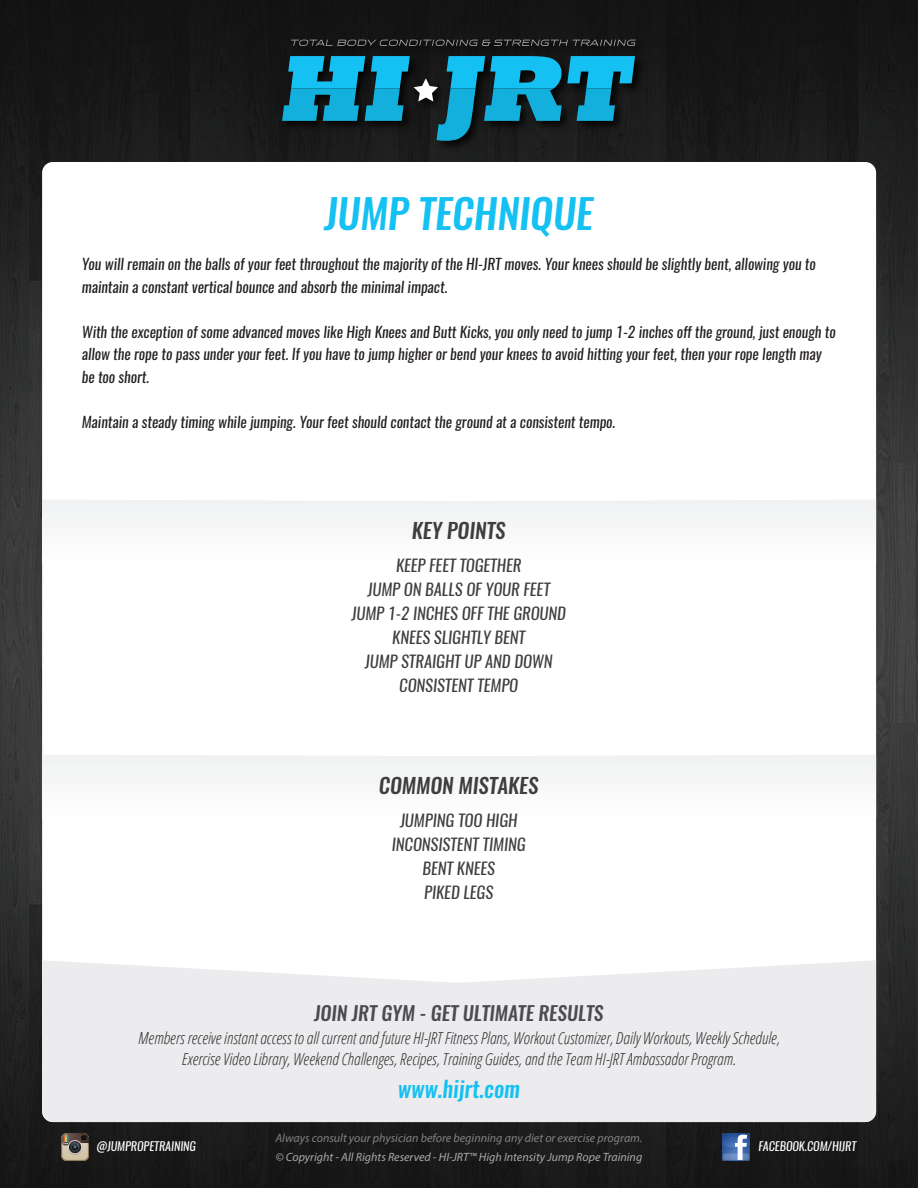
<style>
.page{position:relative;width:918px;height:1188px;background:#fff}
.page>*{position:absolute;margin:0;border:0;box-sizing:border-box;transform-origin:0 0}
.t1{font:italic 500 40.5px "Oswald";color:#15c0f2}
.t2{font:italic 500 22.5px "Oswald";color:#15c0f2}
.t3{font:italic 500 21px "Oswald";color:#3e3e3f}
.t4{font:italic 500 19.5px "Oswald";color:#4b4c4d}
.t5{font:italic 300 condensed 16.5px/21px "Open Sans";color:#312f30;text-align:center}
.t6{font:italic 16.5px/24px "Oswald";color:#3e3e3f;text-align:center}
.t7{font:italic 15px/22.5px "Oswald";color:#231f20}
.t8{font:italic 12px "Myriad Pro";color:#808285}
.t9{font:italic 12px "Myriad Pro";color:#a8a9ad}
.t10{font:italic 12px "Oswald";color:#fff}
</style>
<div class="page">
<img style="left:0;top:0;width:918px;height:1188px">
<div style="left:42px;top:162px;width:834px;height:960px;background:#fff;border-radius:11px"></div>
<svg style="left:42px;top:960px;width:834px;height:162px;background:#ededef"></svg>
<img style="left:278px;top:35px;width:371px;height:120px">
<svg style="left:291px;top:40px;width:345px;height:6px;background:#383738"></svg>
<svg style="left:282px;top:56px;width:353px;height:85px;background:#16677e"></svg>
<svg style="left:42px;top:755px;width:834px;height:63px"></svg>
<svg style="left:42px;top:500px;width:834px;height:63px"></svg>
<img style="left:61px;top:1133px;width:27px;height:27px">
<img style="left:723px;top:1133px;width:27px;height:27px">
<h1 class="t1" style="left:325px;top:185px;width:270px">JUMP TECHNIQUE</h1>
<p class="t7" style="left:82px;top:253px;width:736px">You will remain on the balls of your feet throughout the majority of the HI-JRT moves. Your knees should be slightly bent, allowing you to maintain a constant vertical bounce and absorb the minimal impact.</p>
<p class="t7" style="left:82px;top:320px;width:756px">With the exception of some advanced moves like High Knees and Butt Kicks, you only need to jump 1-2 inches off the ground, just enough to allow the rope to pass under your feet. If you have to jump higher or bend your knees to avoid hitting your feet, then your rope length may be too short.</p>
<p class="t7" style="left:82px;top:410px;width:535px">Maintain a steady timing while jumping. Your feet should contact the ground at a consistent tempo.</p>
<h3 class="t3" style="left:412px;top:516px;width:95px">KEY POINTS</h3>
<p class="t6" style="left:351px;top:554px;width:216px">KEEP FEET TOGETHER<br>JUMP ON BALLS OF YOUR FEET<br>JUMP 1-2 INCHES OFF THE GROUND<br>KNEES SLIGHTLY BENT<br>JUMP STRAIGHT UP AND DOWN<br>CONSISTENT TEMPO</p>
<h3 class="t3" style="left:379px;top:771px;width:161px">COMMON MISTAKES</h3>
<p class="t6" style="left:392px;top:809px;width:135px">JUMPING TOO HIGH<br>INCONSISTENT TIMING<br>BENT KNEES<br>PIKED LEGS</p>
<h3 class="t4" style="left:314px;top:1000px;width:291px">JOIN JRT GYM - GET ULTIMATE RESULTS</h3>
<p class="t5" style="left:138px;top:1027px;width:643px">Members receive instant access to all current and future HI-JRT Fitness Plans, Workout Customizer, Daily Workouts, Weekly Schedule,<br>Exercise Video Library, Weekend Challenges, Recipes, Training Guides, and the Team HI-JRT Ambassador Program.</p>
<h2 class="t2" style="left:398px;top:1073px;width:124px">www.hijrt.com</h2>
<p class="t8" style="left:275px;top:1130px;width:369px">Always consult your physician before beginning any diet or exercise program.</p>
<p class="t10" style="left:96px;top:1138px;width:101px">@JUMPROPETRAINING</p>
<p class="t10" style="left:758px;top:1138px;width:99px">FACEBOOK.COM/HIJRT</p>
<p class="t9" style="left:276px;top:1149px;width:368px">© Copyright - All Rights Reserved - HI-JRT™ High Intensity Jump Rope Training</p>
</div>
